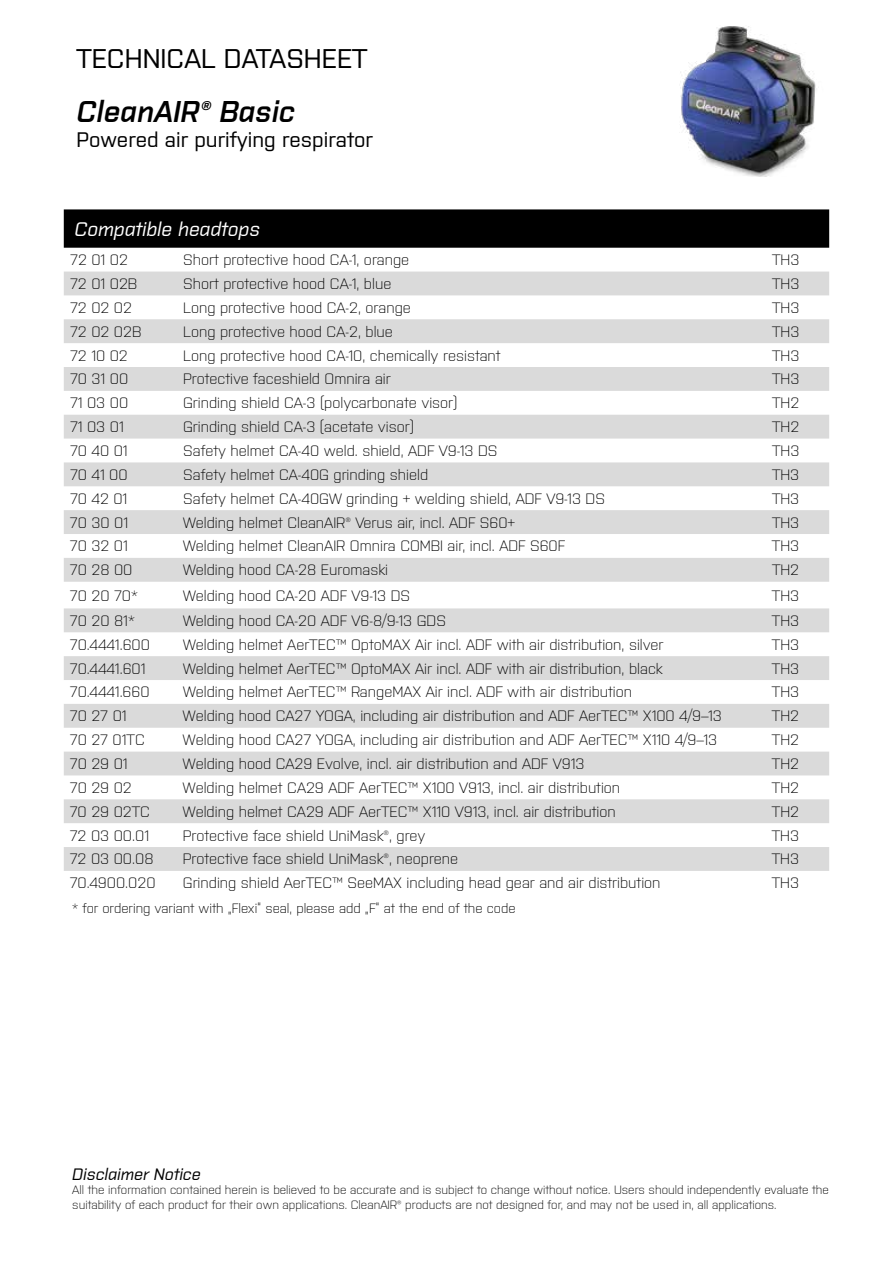
<style>
.page{position:relative;width:893px;height:1263px;background:#fff}
.page>*{position:absolute;margin:0;border:0;box-sizing:border-box;transform-origin:0 0}
.t1{font:italic 600 30px "Purista";color:#000}
.t2{font:500 27px "Purista";color:#000}
.t3{font:500 21px "Purista";color:#000}
.t4{font:italic 500 19.65px "Purista";color:#fff}
.t5{font:italic 500 16.5px "Purista";color:#000}
.t6{font:300 15px "Purista";color:#000}
.t7{font:300 13.5px "Purista";color:#000}
.t8{font:300 12px/14.4px "Purista";color:#000}
</style>
<div class="page">
<div style="left:64px;top:209px;width:765px;height:39px;background:#000"></div>
<svg style="left:64px;top:272px;width:765px;height:599px;fill:#ddd"></svg>
<img style="left:680px;top:26px;width:136px;height:150px">
<h2 class="t2" style="left:77px;top:39px;width:292px">TECHNICAL DATASHEET</h2>
<h1 class="t1" style="left:77px;top:89px;width:220px">CleanAIR® Basic</h1>
<h3 class="t3" style="left:77px;top:124px;width:298px">Powered air purifying respirator</h3>
<h3 class="t4" style="left:74px;top:215px;width:187px">Compatible headtops</h3>
<p class="t6" style="left:70px;top:249px;width:59px">72 01 02</p>
<p class="t6" style="left:183px;top:249px;width:228px">Short protective hood CA-1, orange</p>
<p class="t6" style="left:772px;top:249px;width:29px">TH3</p>
<p class="t6" style="left:70px;top:273px;width:68px">72 01 02B</p>
<p class="t6" style="left:183px;top:273px;width:210px">Short protective hood CA-1, blue</p>
<p class="t6" style="left:772px;top:273px;width:29px">TH3</p>
<p class="t6" style="left:70px;top:297px;width:63px">72 02 02</p>
<p class="t6" style="left:183px;top:297px;width:229px">Long protective hood CA-2, orange</p>
<p class="t6" style="left:772px;top:297px;width:29px">TH3</p>
<p class="t6" style="left:70px;top:321px;width:73px">72 02 02B</p>
<p class="t6" style="left:183px;top:321px;width:211px">Long protective hood CA-2, blue</p>
<p class="t6" style="left:772px;top:321px;width:29px">TH3</p>
<p class="t6" style="left:70px;top:345px;width:59px">72 10 02</p>
<p class="t6" style="left:183px;top:345px;width:319px">Long protective hood CA-10, chemically resistant</p>
<p class="t6" style="left:772px;top:345px;width:29px">TH3</p>
<p class="t6" style="left:70px;top:368px;width:60px">70 31 00</p>
<p class="t6" style="left:183px;top:368px;width:209px">Protective faceshield Omnira air</p>
<p class="t6" style="left:772px;top:368px;width:29px">TH3</p>
<p class="t6" style="left:70px;top:392px;width:60px">71 03 00</p>
<p class="t6" style="left:183px;top:392px;width:276px">Grinding shield CA-3 (polycarbonate visor)</p>
<p class="t6" style="left:772px;top:392px;width:29px">TH2</p>
<p class="t6" style="left:70px;top:416px;width:55px">71 03 01</p>
<p class="t6" style="left:183px;top:416px;width:232px">Grinding shield CA-3 (acetate visor)</p>
<p class="t6" style="left:772px;top:416px;width:29px">TH2</p>
<p class="t6" style="left:70px;top:440px;width:59px">70 40 01</p>
<p class="t6" style="left:183px;top:440px;width:316px">Safety helmet CA-40 weld. shield, ADF V9-13 DS</p>
<p class="t6" style="left:772px;top:440px;width:29px">TH3</p>
<p class="t6" style="left:70px;top:464px;width:59px">70 41 00</p>
<p class="t6" style="left:183px;top:464px;width:247px">Safety helmet CA-40G grinding shield</p>
<p class="t6" style="left:772px;top:464px;width:29px">TH3</p>
<p class="t6" style="left:70px;top:488px;width:59px">70 42 01</p>
<p class="t6" style="left:183px;top:488px;width:423px">Safety helmet CA-40GW grinding + welding shield, ADF V9-13 DS</p>
<p class="t6" style="left:772px;top:488px;width:29px">TH3</p>
<p class="t6" style="left:70px;top:511px;width:60px">70 30 01</p>
<p class="t6" style="left:183px;top:511px;width:334px">Welding helmet CleanAIR® Verus air, incl. ADF S60+</p>
<p class="t6" style="left:772px;top:511px;width:29px">TH3</p>
<p class="t6" style="left:70px;top:535px;width:59px">70 32 01</p>
<p class="t6" style="left:183px;top:535px;width:383px">Welding helmet CleanAIR Omnira COMBI air, incl. ADF S60F</p>
<p class="t6" style="left:772px;top:535px;width:29px">TH3</p>
<p class="t6" style="left:70px;top:559px;width:64px">70 28 00</p>
<p class="t6" style="left:183px;top:559px;width:207px">Welding hood CA-28 Euromaski</p>
<p class="t6" style="left:772px;top:559px;width:29px">TH2</p>
<p class="t6" style="left:70px;top:584px;width:69px">70 20 70*</p>
<p class="t6" style="left:183px;top:584px;width:229px">Welding hood CA-20 ADF V9-13 DS</p>
<p class="t6" style="left:772px;top:584px;width:29px">TH3</p>
<p class="t6" style="left:70px;top:610px;width:66px">70 20 81*</p>
<p class="t6" style="left:183px;top:610px;width:265px">Welding hood CA-20 ADF V6-8/9-13 GDS</p>
<p class="t6" style="left:772px;top:610px;width:29px">TH3</p>
<p class="t6" style="left:70px;top:634px;width:82px">70.4441.600</p>
<p class="t6" style="left:183px;top:634px;width:482px">Welding helmet AerTEC™ OptoMAX Air incl. ADF with air distribution, silver</p>
<p class="t6" style="left:772px;top:634px;width:29px">TH3</p>
<p class="t6" style="left:70px;top:657px;width:77px">70.4441.601</p>
<p class="t6" style="left:183px;top:657px;width:481px">Welding helmet AerTEC™ OptoMAX Air incl. ADF with air distribution, black</p>
<p class="t6" style="left:772px;top:657px;width:29px">TH3</p>
<p class="t6" style="left:70px;top:681px;width:81px">70.4441.660</p>
<p class="t6" style="left:183px;top:681px;width:451px">Welding helmet AerTEC™ RangeMAX Air incl. ADF with air distribution</p>
<p class="t6" style="left:772px;top:681px;width:29px">TH3</p>
<p class="t6" style="left:70px;top:705px;width:58px">70 27 01</p>
<p class="t6" style="left:183px;top:705px;width:540px">Welding hood CA27 YOGA, including air distribution and ADF AerTEC™ X100 4/9–13</p>
<p class="t6" style="left:772px;top:705px;width:29px">TH2</p>
<p class="t6" style="left:70px;top:729px;width:76px">70 27 01TC</p>
<p class="t6" style="left:183px;top:729px;width:536px">Welding hood CA27 YOGA, including air distribution and ADF AerTEC™ X110 4/9–13</p>
<p class="t6" style="left:772px;top:729px;width:29px">TH2</p>
<p class="t6" style="left:70px;top:753px;width:59px">70 29 01</p>
<p class="t6" style="left:183px;top:753px;width:403px">Welding hood CA29 Evolve, incl. air distribution and ADF V913</p>
<p class="t6" style="left:772px;top:753px;width:29px">TH2</p>
<p class="t6" style="left:70px;top:777px;width:63px">70 29 02</p>
<p class="t6" style="left:183px;top:777px;width:439px">Welding helmet CA29 ADF AerTEC™ X100 V913, incl. air distribution</p>
<p class="t6" style="left:772px;top:777px;width:29px">TH2</p>
<p class="t6" style="left:70px;top:801px;width:82px">70 29 02TC</p>
<p class="t6" style="left:183px;top:801px;width:434px">Welding helmet CA29 ADF AerTEC™ X110 V913, incl. air distribution</p>
<p class="t6" style="left:772px;top:801px;width:29px">TH2</p>
<p class="t6" style="left:70px;top:824px;width:81px">72 03 00.01</p>
<p class="t6" style="left:183px;top:824px;width:244px">Protective face shield UniMask®, grey</p>
<p class="t6" style="left:772px;top:824px;width:29px">TH3</p>
<p class="t6" style="left:70px;top:848px;width:85px">72 03 00.08</p>
<p class="t6" style="left:183px;top:848px;width:277px">Protective face shield UniMask®, neoprene</p>
<p class="t6" style="left:772px;top:848px;width:29px">TH3</p>
<p class="t6" style="left:70px;top:872px;width:87px">70.4900.020</p>
<p class="t6" style="left:183px;top:872px;width:479px">Grinding shield AerTEC™ SeeMAX including head gear and air distribution</p>
<p class="t6" style="left:772px;top:872px;width:29px">TH3</p>
<p class="t7" style="left:72px;top:899px;width:445px">* for ordering variant with „Flexi“ seal, please add „F“ at the end of the code</p>
<p class="t5" style="left:72px;top:1162px;width:130px">Disclaimer Notice</p>
<p class="t8" style="left:72px;top:1182px;width:758px">All the information contained herein is believed to be accurate and is subject to change without notice. Users should independently evaluate the suitability of each product for their own applications. CleanAIR® products are not designed for, and may not be used in, all applications.</p>
</div>
